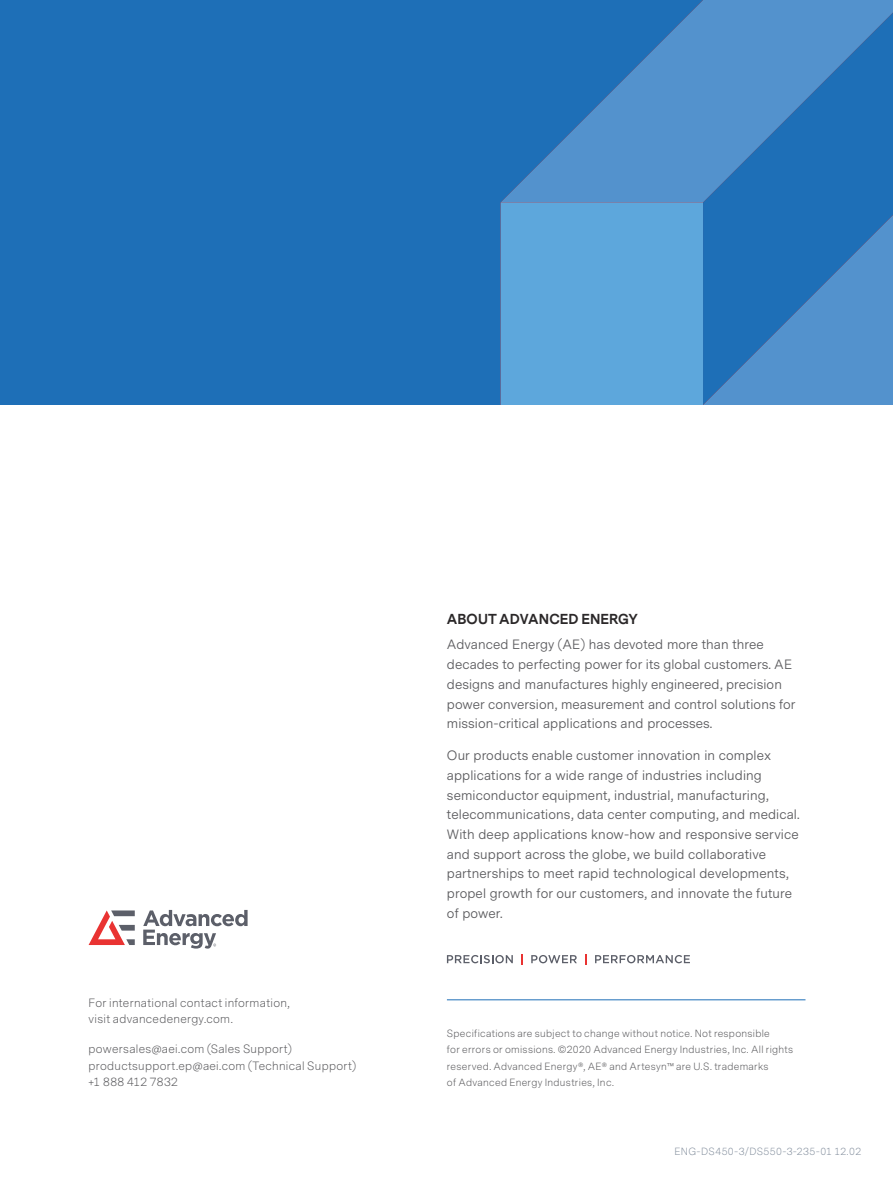
<style>
.page{position:relative;width:893px;height:1188px;background:#fff}
.page>*{position:absolute;margin:0;border:0;box-sizing:border-box;transform-origin:0 0}
.t1{font:13.5px/19.8px "Messina Sans";letter-spacing:.01em;color:#5b5b5e}
.t2{font:700 13.5px "Messina Sans";letter-spacing:.01em;color:#2b2829}
.t3{font:300 11.25px/16.5px "Messina Sans";letter-spacing:.03em;color:#5b5b5e}
.t4{font:300 9.75px/16.5px "Messina Sans";letter-spacing:.03em;color:#5b5b5e}
.t5{font:300 9.75px "Messina Sans";letter-spacing:.04em;color:#8792a0}
</style>
<div class="page">
<svg style="left:716px;top:0;width:177px;height:405px;background:#3880c1"></svg>
<svg style="left:0;top:0;width:716px;height:405px;background:#2b79bd"></svg>
<svg style="left:447px;top:955px;width:66px;height:8px"></svg>
<svg style="left:531px;top:955px;width:46px;height:8px"></svg>
<svg style="left:595px;top:955px;width:95px;height:8px"></svg>
<svg style="left:521px;top:954px;width:2px;height:11px"></svg>
<hr style="left:447px;top:999px;width:358px;height:1px;background:#1e6fb7">
<svg style="left:89px;top:910px;width:46px;height:35px"></svg>
<svg style="left:143px;top:910px;width:105px;height:39px"></svg>
<p class="t3" style="left:89px;top:995px;width:203px">For international contact information, visit advancedenergy.com.</p>
<p class="t3" style="left:89px;top:1042px;width:269px">powersales@aei.com (Sales Support) productsupport.ep@aei.com (Technical Support) +1 888 412 7832</p>
<p class="t2" style="left:447px;top:613px;width:193px">ABOUT ADVANCED ENERGY</p>
<p class="t1" style="left:447px;top:635px;width:350px">Advanced Energy (AE) has devoted more than three decades to perfecting power for its global customers. AE designs and manufactures highly engineered, precision power conversion, measurement and control solutions for mission-critical applications and processes.</p>
<p class="t1" style="left:447px;top:746px;width:354px">Our products enable customer innovation in complex applications for a wide range of industries including semiconductor equipment, industrial, manufacturing, telecommunications, data center computing, and medical.<br>With deep applications know-how and responsive service and support across the globe, we build collaborative partnerships to meet rapid technological developments, propel growth for our customers, and innovate the future of power.</p>
<p class="t4" style="left:447px;top:1026px;width:348px">Specifications are subject to change without notice. Not responsible<br>for errors or omissions. ©2020 Advanced Energy Industries, Inc. All rights reserved. Advanced Energy®, AE® and Artesyn™ are U.S. trademarks<br>of Advanced Energy Industries, Inc.</p>
<p class="t5" style="left:674px;top:1146px;width:188px">ENG-DS450-3/DS550-3-235-01 12.02</p>
</div>
